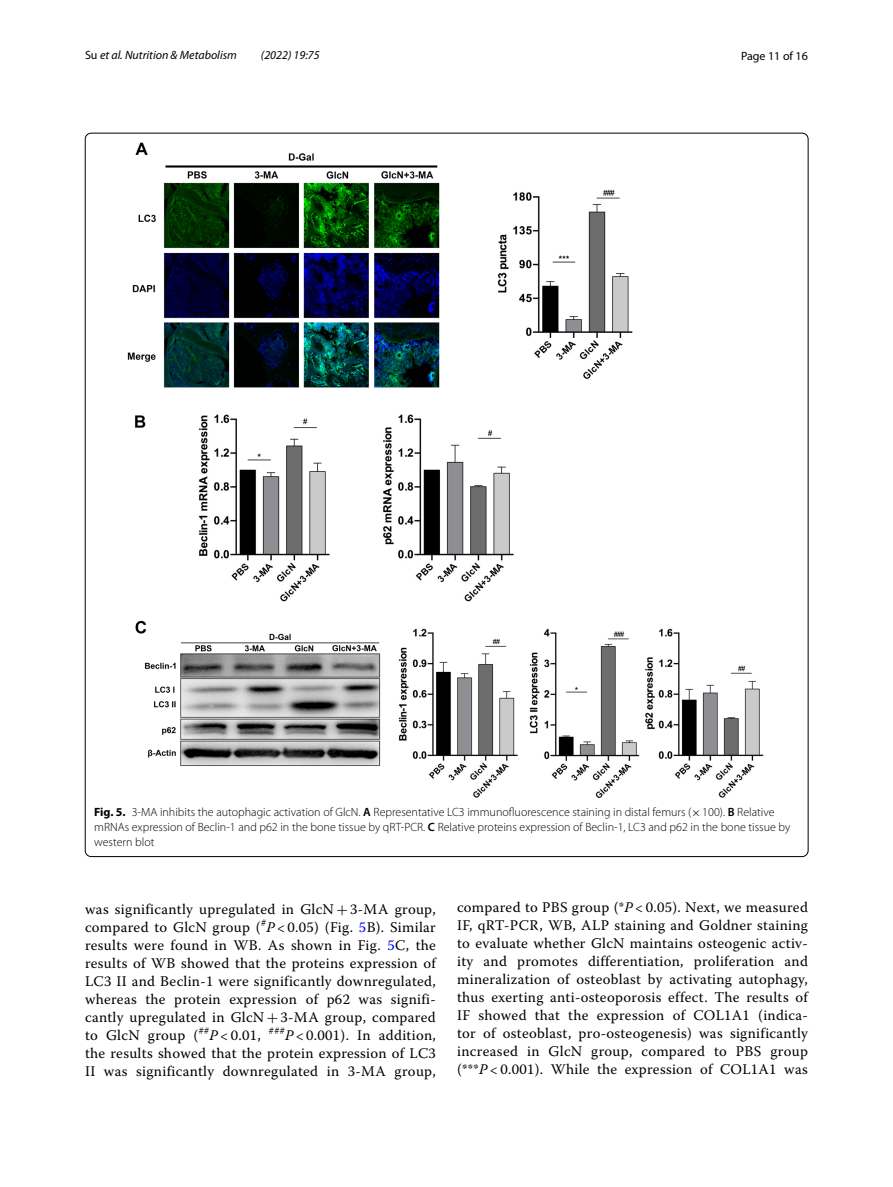
<style>
.page{position:relative;width:893px;height:1187px;background:#fff}
.page>*{position:absolute;margin:0;border:0;box-sizing:border-box;transform-origin:0 0}
.t1{font:14.7px/18px "Warnock Pro";letter-spacing:.02em;color:#000;text-align:justify}
.t2{font:300 12px/15px "Myriad Pro";color:#000}
.t3{font:italic 12px "Myriad Pro";color:#000}
.t4{font:12px "Myriad Pro";color:#000}
.s1{font-style:normal}
.s2{font-weight:700}
.s3{font-weight:600}
.s4{font-family:"MTSY";font-weight:400}
.s5{font-family:"MTSY"}
.s6{font-style:italic}
.s7{color:#00f}
</style>
<div class="page">
<img style="left:128px;top:142px;width:636px;height:656px">
<p class="t3" style="left:85px;top:48px;width:153px"><span class="s1">Su</span> et al. Nutrition &amp; Metabolism</p>
<p class="t3" style="left:261px;top:48px;width:60px">(2022) 19:75</p>
<p class="t4" style="left:741px;top:48px;width:68px">Page 11 of 16</p>
<p class="t2" style="left:94px;top:804px;width:698px"><span class="s2">Fig. 5.</span> 3-MA inhibits the autophagic activation of GlcN. <span class="s3">A</span> Representative LC3 immunofluorescence staining in distal femurs (<span class="s4">×</span>100). <span class="s3">B</span> Relative mRNAs expression of Beclin-1 and p62 in the bone tissue by qRT-PCR. <span class="s3">C</span> Relative proteins expression of Beclin-1, LC3 and p62 in the bone tissue by western blot</p>
<p class="t1" style="left:85px;top:899px;width:352px">was significantly upregulated in GlcN <span class="s5">+</span> 3-MA group, compared to GlcN group (<sup>#</sup><span class="s6">P</span> &lt; 0.05) (Fig. <span class="s7">5</span>B). Similar results were found in WB. As shown in Fig. <span class="s7">5</span>C, the results of WB showed that the proteins expression of LC3 II and Beclin-1 were significantly downregulated, whereas the protein expression of p62 was signifi&shy;cantly upregulated in GlcN <span class="s5">+</span> 3-MA group, compared to GlcN group (<sup>##</sup><span class="s6">P</span> &lt; 0.01, <sup>###</sup><span class="s6">P</span> &lt; 0.001). In addition, the results showed that the protein expression of LC3<br>II was significantly downregulated in 3-MA group,</p>
<p class="t1" style="left:457px;top:897px;width:352px">compared to PBS group (*<span class="s6">P</span> &lt; 0.05). Next, we measured IF, qRT-PCR, WB, ALP staining and Goldner staining to evaluate whether GlcN maintains osteogenic activ&shy;ity and promotes differentiation, proliferation and mineralization of osteoblast by activating autophagy, thus exerting anti-osteoporosis effect. The results of IF showed that the expression of COL1A1 (indica&shy;tor of osteoblast, pro-osteogenesis) was significantly increased in GlcN group, compared to PBS group (***<span class="s6">P</span> &lt; 0.001). While the expression of COL1A1 was</p>
</div>
